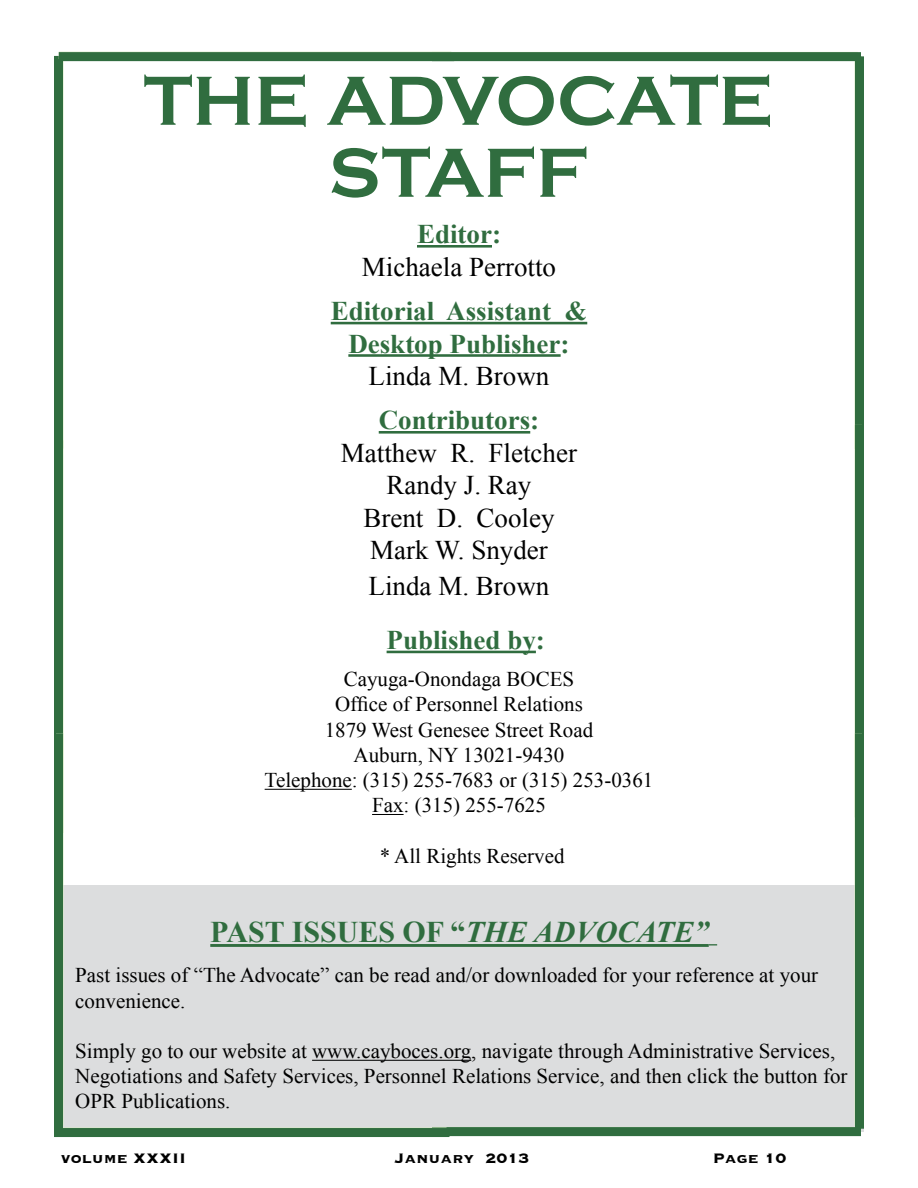
<style>
.page{position:relative;width:918px;height:1188px;background:#fff}
.page>*{position:absolute;margin:0;border:0;box-sizing:border-box;transform-origin:0 0}
.t1{font:700 72px/72px "Copperplate Gothic";color:#306d3f}
.t2{font:700 30px "Times New Roman";color:#306d3f}
.t3{font:27px/32.4px "Times New Roman";color:#000;text-align:center}
.t4{font:700 27px/32.4px "Times New Roman";color:#306d3f;text-align:center}
.t5{font:21px/25.2px "Times New Roman";color:#000}
.t6{font:700 18px "Copperplate";color:#000}
.s1{font-style:italic}
</style>
<div class="page">
<hr style="left:417px;top:245px;width:75px;height:3px;background:#306d3f">
<hr style="left:331px;top:322px;width:256px;height:2px;background:#306d3f">
<hr style="left:348px;top:354px;width:213px;height:3px;background:#306d3f">
<hr style="left:379px;top:431px;width:151px;height:3px;background:#306d3f">
<hr style="left:387px;top:651px;width:149px;height:2px;background:#306d3f">
<hr style="left:265px;top:789px;width:87px;height:1px;background:#000">
<hr style="left:372px;top:814px;width:32px;height:1px;background:#000">
<div style="left:55px;top:885px;width:809px;height:247px;background:#dcddde"></div>
<hr style="left:210px;top:944px;width:499px;height:3px;background:#306d3f">
<hr style="left:312px;top:1060px;width:159px;height:1px;background:#000">
<div style="left:432px;top:1127px;width:429px;height:9px;background:#306d3f"></div>
<div style="left:54px;top:1128px;width:395px;height:9px;background:#306d3f"></div>
<div style="left:56px;top:440px;width:8px;height:393px;background:#eaf4df"></div>
<div style="left:54px;top:440px;width:9px;height:396px;background:#306d3f"></div>
<svg style="left:63px;top:733px;width:1px;height:393px"></svg>
<div style="left:54px;top:733px;width:9px;height:396px;background:#306d3f"></div>
<div style="left:56px;top:56px;width:8px;height:393px;background:#eaf4df"></div>
<div style="left:54px;top:56px;width:9px;height:395px;background:#306d3f"></div>
<div style="left:854px;top:56px;width:8px;height:393px;background:#e9f3df"></div>
<div style="left:855px;top:56px;width:9px;height:396px;background:#306d3f"></div>
<svg style="left:854px;top:425px;width:1px;height:308px"></svg>
<div style="left:855px;top:425px;width:9px;height:395px;background:#306d3f"></div>
<svg style="left:854px;top:733px;width:1px;height:393px"></svg>
<div style="left:855px;top:733px;width:9px;height:396px;background:#306d3f"></div>
<div style="left:59px;top:52px;width:395px;height:9px;background:#306d3f"></div>
<div style="left:432px;top:52px;width:429px;height:9px;background:#306d3f"></div>
<h1 class="t1" style="left:329px;top:66px;width:446px;text-indent:-185px">THE ADVOCATE<br>STAFF</h1>
<p class="t4" style="left:417px;top:217px;width:85px">Editor:</p>
<p class="t3" style="left:362px;top:250px;width:196px">Michaela Perrotto</p>
<p class="t4" style="left:331px;top:294px;width:258px">Editorial Assistant &amp;<br>Desktop Publisher:</p>
<p class="t3" style="left:369px;top:359px;width:182px">Linda M. Brown</p>
<p class="t4" style="left:379px;top:403px;width:162px">Contributors:</p>
<p class="t3" style="left:341px;top:436px;width:238px">Matthew R. Fletcher<br>Randy J. Ray<br>Brent D. Cooley<br>Mark W. Snyder</p>
<p class="t3" style="left:369px;top:569px;width:182px">Linda M. Brown</p>
<p class="t4" style="left:387px;top:623px;width:160px">Published by:</p>
<p class="t5" style="left:265px;top:666px;width:390px;text-align:center">Cayuga-Onondaga BOCES<br>Office of Personnel Relations<br>1879 West Genesee Street Road<br>Auburn, NY 13021-9430<br>Telephone: (315) 255-7683 or (315) 253-0361<br>Fax: (315) 255-7625</p>
<p class="t5" style="left:380px;top:843px;width:186px">* All Rights Reserved</p>
<h2 class="t2" style="left:210px;top:911px;width:500px">PAST ISSUES OF “<span class="s1">THE ADVOCATE”</span></h2>
<p class="t5" style="left:75px;top:962px;width:744px">Past issues of “The Advocate” can be read and/or downloaded for your reference at your convenience.</p>
<p class="t5" style="left:75px;top:1038px;width:774px">Simply go to our website at www.cayboces.org, navigate through Administrative Services,<br>Negotiations and Safety Services, Personnel Relations Service, and then click the button for<br>OPR Publications.</p>
<p class="t6" style="left:61px;top:1146px;width:127px">volume XXXII</p>
<p class="t6" style="left:394px;top:1146px;width:136px">January 2013</p>
<p class="t6" style="left:713px;top:1146px;width:75px">Page 10</p>
</div>
